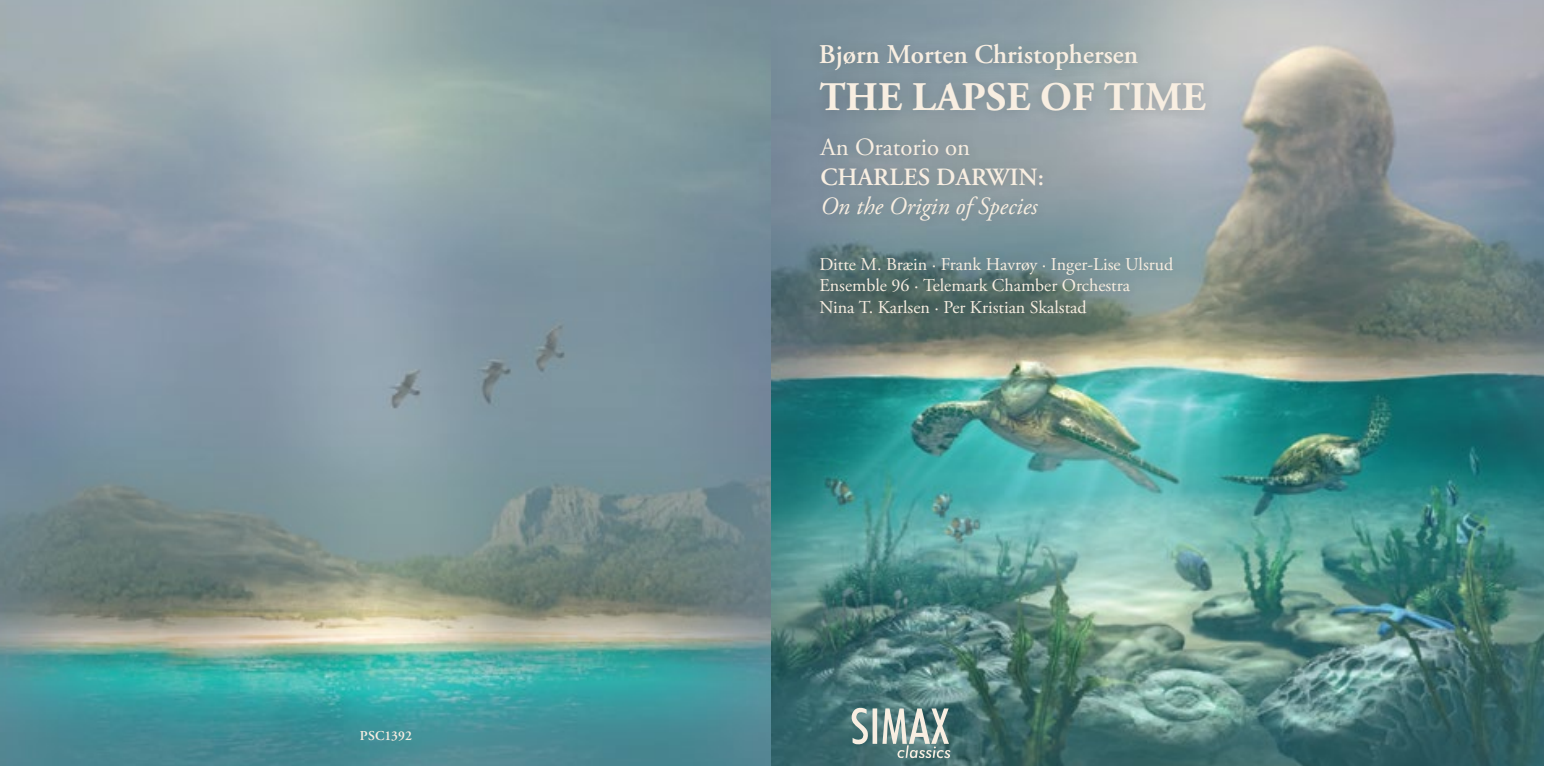
<style>
.page{position:relative;width:1544px;height:766px;background:#fff}
.page>*{position:absolute;margin:0;border:0;box-sizing:border-box;transform-origin:0 0}
.t1{font:700 40.5px "Adobe Garamond Pro";color:#f8eee1}
.t2{font:600 27px "Adobe Garamond Pro";color:#f8eee1}
.t3{font:italic 24.75px "Adobe Garamond Pro";color:#f8eee1}
.t4{font:600 24.75px "Adobe Garamond Pro";color:#f8eee1}
.t5{font:24.75px "Adobe Garamond Pro";color:#f8eee1}
.t6{font:18px/21.6px "Adobe Garamond Pro";color:#f8eee1}
.t7{font:600 13.5px "Adobe Garamond Pro";letter-spacing:.01em;color:#f8eee1}
</style>
<div class="page">
<img style="left:0;top:0;width:772px;height:765px">
<img style="left:772px;top:0;width:771px;height:765px">
<svg style="left:851px;top:707px;width:99px;height:51px;background:#849c99"></svg>
<img style="left:1063px;top:56px;width:162px;height:85px">
<img style="left:800px;top:122px;width:263px;height:113px">
<img style="left:800px;top:235px;width:393px;height:103px">
<img style="left:799px;top:21px;width:359px;height:101px">
<p class="t7" style="left:360px;top:728px;width:54px">PSC1392</p>
<h2 class="t2" style="left:819px;top:39px;width:321px">Bjørn Morten Christophersen</h2>
<h1 class="t1" style="left:819px;top:73px;width:388px">THE LAPSE OF TIME</h1>
<h3 class="t5" style="left:820px;top:132px;width:151px">An Oratorio on</h3>
<h3 class="t4" style="left:820px;top:162px;width:225px">CHARLES DARWIN:</h3>
<h3 class="t3" style="left:820px;top:191px;width:219px">On the Origin of Species</h3>
<p class="t6" style="left:819px;top:253px;width:355px">Ditte M. Bræin · Frank Havrøy · Inger-Lise Ulsrud<br>Ensemble 96 · Telemark Chamber Orchestra<br>Nina T. Karlsen · Per Kristian Skalstad</p>
</div>
